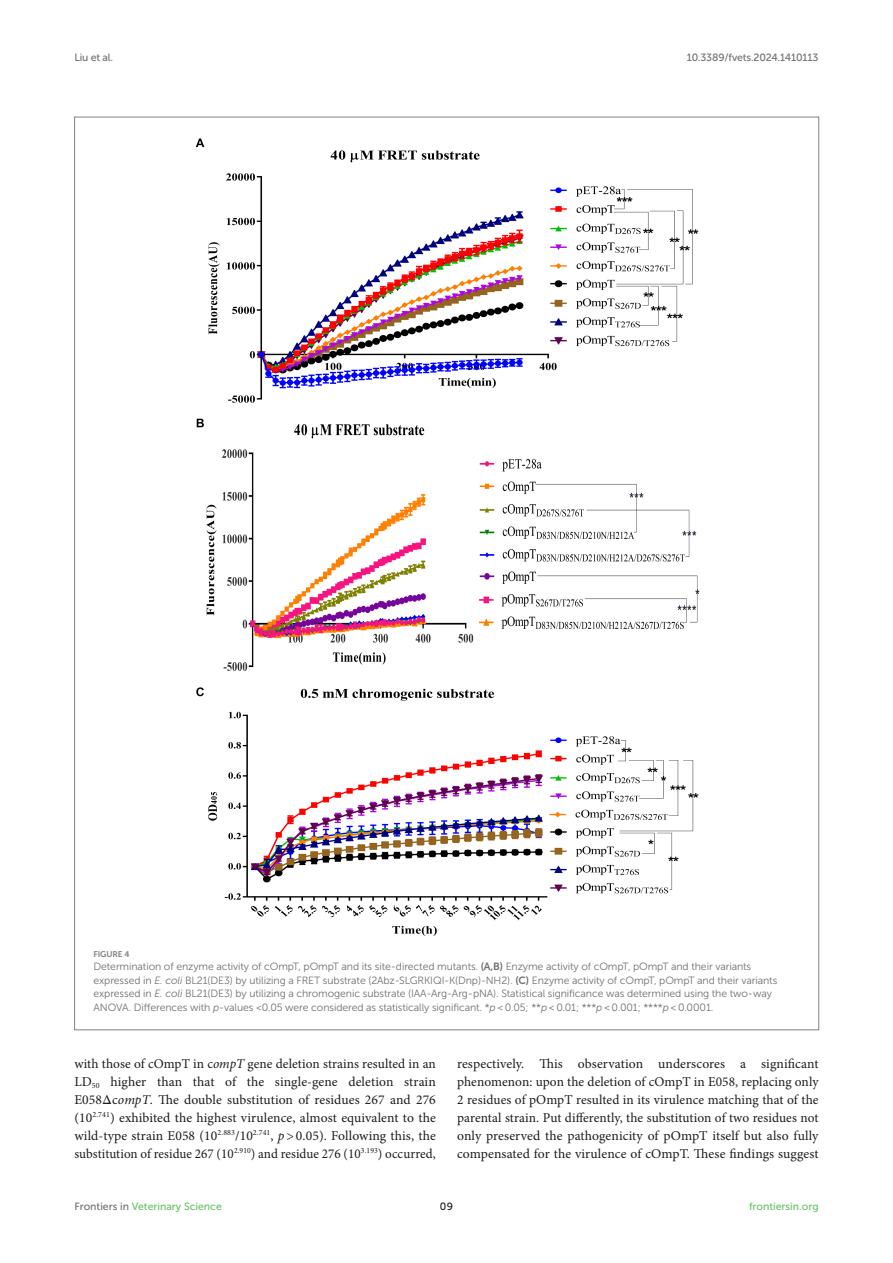
<style>
.page{position:relative;width:893px;height:1263px;background:#fff}
.page>*{position:absolute;margin:0;border:0;box-sizing:border-box;transform-origin:0 0}
.TEXT_FLUSH{font:13.5px/18px "Minion Pro";letter-spacing:.005em;color:#1b1c1b;text-align:justify}
.FIG_LEG{font:10.5px/13.5px "Museo Sans 300";letter-spacing:-.01em;color:#706f70}
.t1{font:10.5px "Museo Sans 500";color:#65c161}
.t2{font:10.5px "Museo Sans 500";letter-spacing:-.015em;color:#706f70}
.t3{font:10.5px "Museo Sans 500";color:#1b1c1b}
.FIG_HD{font:8.25px "Museo Sans 700";letter-spacing:-.01em;color:#7e7f7f}
.s1{font-family:"Museo Sans 700"}
.s2{font-style:italic}
.s3{font-family:"STIX General"}
.s4{color:#706f70}
</style>
<div class="page">
<img style="left:195px;top:138px;width:505px;height:798px">
<p class="t2" style="left:74px;top:51px;width:40px">Liu et al.</p>
<p class="t2" style="left:687px;top:51px;width:133px">10.3389/fvets.2024.1410113</p>
<p class="FIG_HD" style="left:94px;top:949px;width:37px">FIGURE 4</p>
<p class="FIG_LEG" style="left:94px;top:960px;width:685px">Determination of enzyme activity of cOmpT, pOmpT and its site-directed mutants. <span class="s1">(A,B)</span> Enzyme activity of cOmpT, pOmpT and their variants expressed in <span class="s2">E. coli</span> BL21(DE3) by utilizing a FRET substrate (2Abz-SLGRKIQI-K(Dnp)-NH2). <span class="s1">(C)</span> Enzyme activity of cOmpT, pOmpT and their variants expressed in <span class="s2">E. coli</span> BL21(DE3) by utilizing a chromogenic substrate (IAA-Arg-Arg-pNA). Statistical significance was determined using the two-way ANOVA. Differences with <span class="s2">p</span>-values &lt;0.05 were considered as statistically significant. *<span class="s2">p</span> &lt; 0.05; **<span class="s2">p</span> &lt; 0.01; ***<span class="s2">p</span> &lt; 0.001; ****<span class="s2">p</span> &lt; 0.0001.</p>
<p class="TEXT_FLUSH" style="left:74px;top:1055px;width:363px">with those of cOmpT in c<span class="s2">ompT</span> gene deletion strains resulted in an LD<sub>50</sub> higher than that of the single-gene deletion strain E058<span class="s3">Δ</span>c<span class="s2">ompT</span>. The double substitution of residues 267 and 276 (10<sup>2.741</sup>) exhibited the highest virulence, almost equivalent to the wild-type strain E058 (10<sup>2.883</sup>/10<sup>2.741</sup>, <span class="s2">p</span> &gt; 0.05). Following this, the substitution of residue 267 (10<sup>2.910</sup>) and residue 276 (10<sup>3.193</sup>) occurred,</p>
<p class="TEXT_FLUSH" style="left:457px;top:1055px;width:363px">respectively. This observation underscores a significant phenomenon: upon the deletion of cOmpT in E058, replacing only 2 residues of pOmpT resulted in its virulence matching that of the parental strain. Put differently, the substitution of two residues not only preserved the pathogenicity of pOmpT itself but also fully compensated for the virulence of cOmpT. These findings suggest</p>
<p class="t1" style="left:74px;top:1200px;width:149px"><span class="s4">Frontiers in</span> Veterinary Science</p>
<p class="t3" style="left:440px;top:1200px;width:15px">09</p>
<p class="t1" style="left:749px;top:1200px;width:71px">frontiersin.org</p>
</div>
